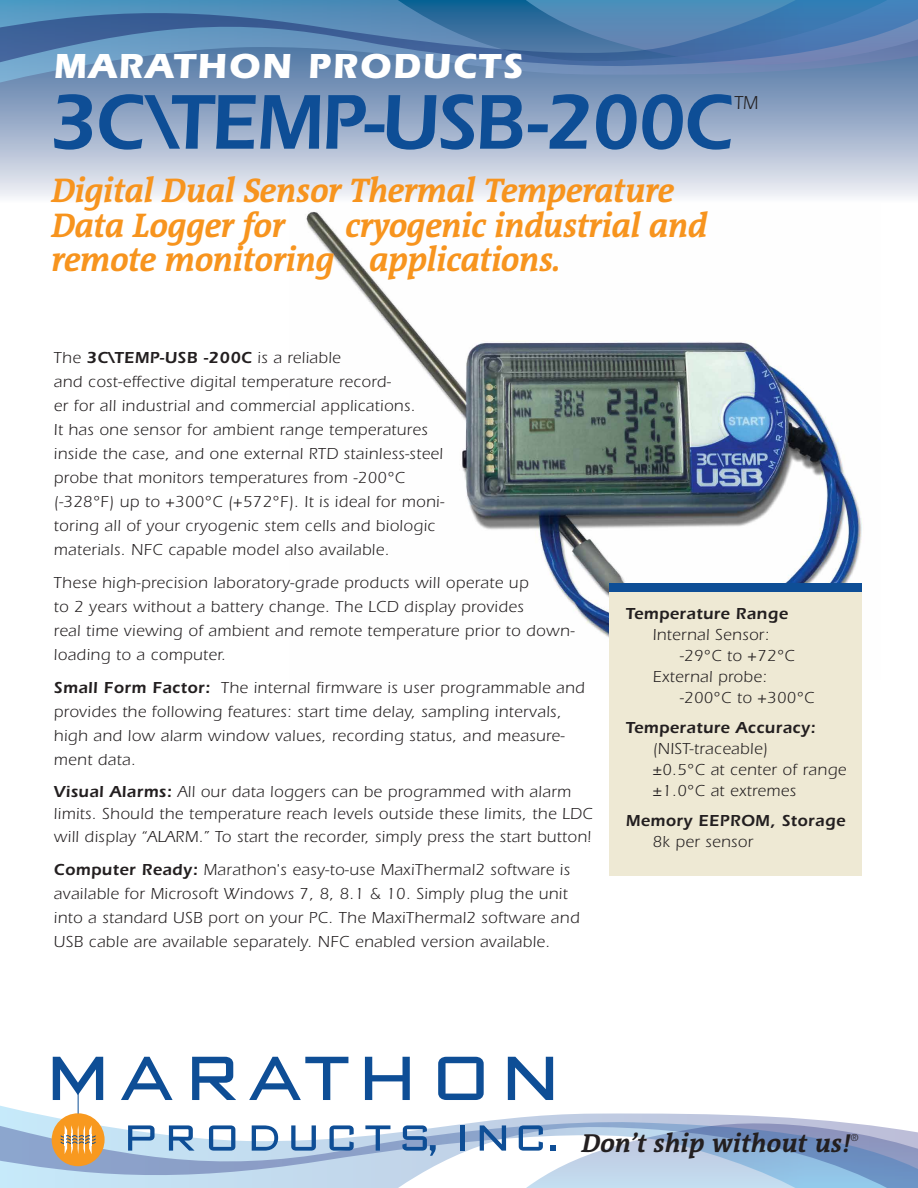
<style>
.page{position:relative;width:918px;height:1188px;background:#fff}
.page>*{position:absolute;margin:0;border:0;box-sizing:border-box;transform-origin:0 0}
.t1{font:600 80.25px "Itc Eras";letter-spacing:-.03em;color:#0e4e96;scale:.96 1}
.t2{font:700 36px "Itc Eras";letter-spacing:.05em;color:#fff}
.t3{font:italic 700 34.5px/34.5px "Sun Serif";letter-spacing:-.01em;color:#f7941e;scale:.96 1}
.t4{font:italic 700 26.1px "Sun Serif";color:#231f20}
.t5{font:19.35px "Itc Eras";color:#231f20;scale:.96 1}
.t6{font:16.5px/24px "Itc Eras";letter-spacing:.03em;color:#231f20}
.t7{font:600 16.5px "Itc Eras";letter-spacing:.03em;color:#231f20}
.t8{font:10.5px "Itc Eras";color:#231f20}
.s1{font-weight:600}
</style>
<div class="page">
<img style="left:306px;top:212px;width:556px;height:467px">
<svg style="left:0;top:87px;width:918px;height:111px;background:#b0bed4"></svg>
<svg style="left:0;top:1105px;width:838px;height:17px"></svg>
<svg style="left:0;top:1122px;width:847px;height:66px"></svg>
<svg style="left:0;top:66px;width:918px;height:21px;background:#6d8cb4"></svg>
<svg style="left:0;top:0;width:918px;height:66px;background:#4f7fae"></svg>
<div style="left:52px;top:1113px;width:53px;height:53px;background:#f8991f;border-radius:50%"></div>
<svg style="left:121px;top:1057px;width:52px;height:43px"></svg>
<svg style="left:192px;top:1057px;width:44px;height:43px"></svg>
<svg style="left:249px;top:1057px;width:99px;height:43px"></svg>
<svg style="left:365px;top:1057px;width:45px;height:43px"></svg>
<svg style="left:438px;top:1057px;width:46px;height:43px"></svg>
<svg style="left:508px;top:1057px;width:45px;height:43px"></svg>
<svg style="left:128px;top:1125px;width:27px;height:26px"></svg>
<svg style="left:169px;top:1125px;width:26px;height:26px"></svg>
<svg style="left:209px;top:1125px;width:26px;height:26px"></svg>
<svg style="left:252px;top:1125px;width:26px;height:26px"></svg>
<svg style="left:291px;top:1125px;width:25px;height:26px"></svg>
<svg style="left:330px;top:1125px;width:24px;height:26px"></svg>
<svg style="left:365px;top:1125px;width:25px;height:26px"></svg>
<svg style="left:402px;top:1125px;width:34px;height:31px"></svg>
<hr style="left:460px;top:1125px;width:4px;height:26px;background:#0e4e96">
<svg style="left:480px;top:1123px;width:438px;height:65px"></svg>
<svg style="left:61px;top:1125px;width:35px;height:29px"></svg>
<svg style="left:53px;top:1057px;width:50px;height:57px"></svg>
<div style="left:609px;top:588px;width:252px;height:288px;background:#eee9d4"></div>
<div style="left:609px;top:583px;width:252px;height:9px;background:#0e4e96"></div>
<h2 class="t2" style="left:53px;top:45px;width:471px">MARATHON PRODUCTS</h2>
<h1 class="t1" style="left:49px;top:76px;width:714px">3C\TEMP-USB-200C</h1>
<p class="t5" style="left:735px;top:92px;width:26px">TM</p>
<h3 class="t3" style="left:52px;top:174px;width:651px">Digital Dual Sensor Thermal Temperature<br>Data Logger for</h3>
<h3 class="t3" style="left:52px;top:209px;width:685px;text-indent:294px">cryogenic industrial and remote monitoring applications.</h3>
<p class="t6" style="left:54px;top:346px;width:392px">The <span class="s1">3C\TEMP-USB -200C</span> is a reliable<br>and cost-effective digital temperature record-<br>er for all industrial and commercial applications.<br>It has one sensor for ambient range temperatures inside the case, and one external RTD stainless-steel probe that monitors temperatures from -200°C (-328°F) up to +300°C (+572°F). It is ideal for moni&shy;toring all of your cryogenic stem cells and biologic materials. NFC capable model also available.</p>
<p class="t6" style="left:54px;top:571px;width:522px">These high-precision laboratory-grade products will operate up<br>to 2 years without a battery change. The LCD display provides<br>real time viewing of ambient and remote temperature prior to down&shy;loading to a computer.</p>
<p class="t6" style="left:54px;top:676px;width:532px"><span class="s1">Small Form Factor:</span> The internal firmware is user programmable and provides the following features: start time delay, sampling intervals, high and low alarm window values, recording status, and measure&shy;ment data.</p>
<p class="t6" style="left:54px;top:780px;width:540px;line-height:22.5px"><span class="s1">Visual Alarms:</span> All our data loggers can be programmed with alarm limits. Should the temperature reach levels outside these limits, the LDC will display “ALARM.” To start the recorder, simply press the start button!</p>
<p class="t6" style="left:54px;top:858px;width:527px"><span class="s1">Computer Ready:</span> Marathon's easy-to-use MaxiThermal2 software is available for Microsoft Windows 7, 8, 8.1 &amp; 10. Simply plug the unit into a standard USB port on your PC. The MaxiThermal2 software and USB cable are available separately. NFC enabled version available.</p>
<p class="t7" style="left:626px;top:604px;width:164px">Temperature Range</p>
<p class="t6" style="left:653px;top:623px;width:118px">Internal Sensor:</p>
<p class="t6" style="left:680px;top:644px;width:117px">-29°C to +72°C</p>
<p class="t6" style="left:653px;top:665px;width:116px">External probe:</p>
<p class="t6" style="left:680px;top:686px;width:136px">-200°C to +300°C</p>
<p class="t7" style="left:626px;top:718px;width:192px">Temperature Accuracy:</p>
<p class="t6" style="left:653px;top:739px;width:195px;line-height:21px">(NIST-traceable)<br>±0.5°C at center of range ±1.0°C at extremes</p>
<p class="t7" style="left:626px;top:811px;width:221px">Memory EEPROM, Storage</p>
<p class="t6" style="left:653px;top:830px;width:102px">8k per sensor</p>
<h3 class="t4" style="left:582px;top:1129px;width:270px">Don’t ship without us!</h3>
<p class="t8" style="left:850px;top:1132px;width:10px">®</p>
</div>
